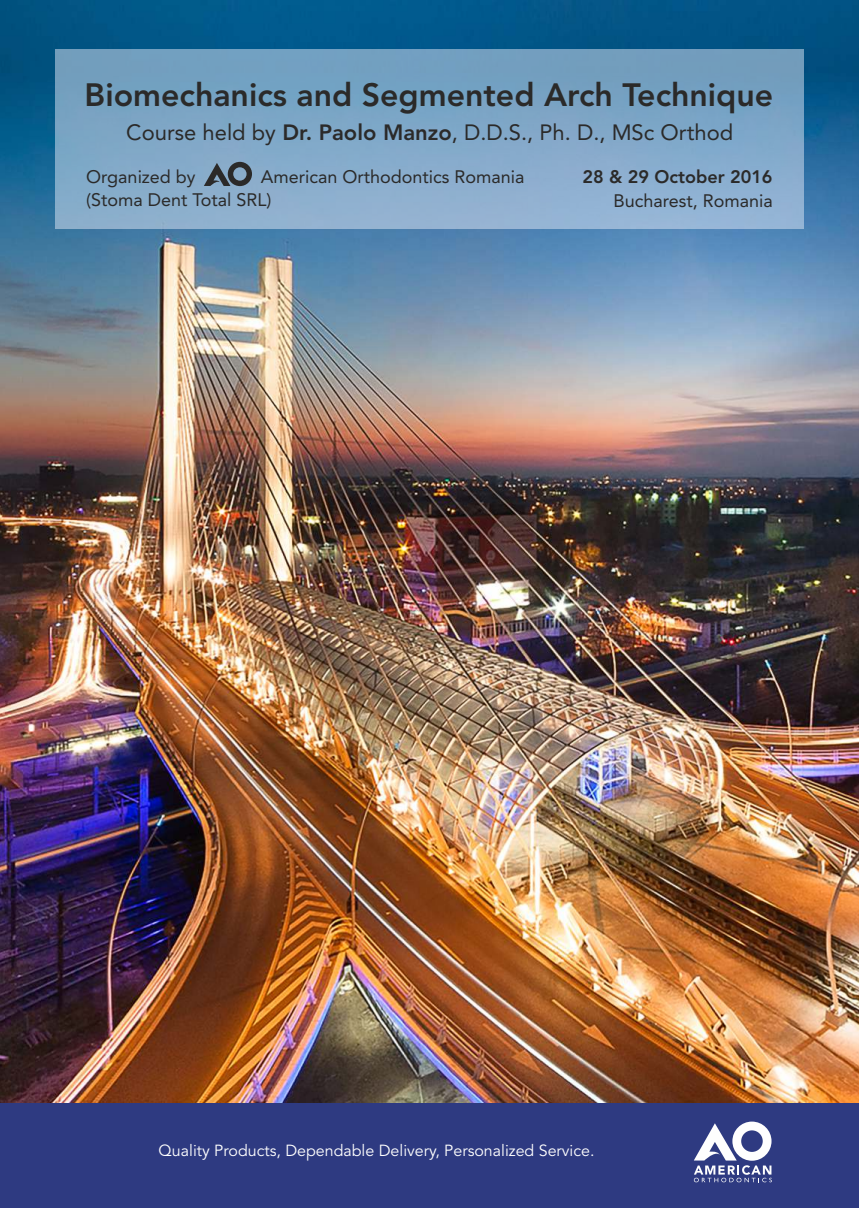
<style>
.page{position:relative;width:859px;height:1208px;background:#fff}
.page>*{position:absolute;margin:0;border:0;box-sizing:border-box;transform-origin:0 0}
.t1{font:800 32.1px "Avenir LT Std";color:#2b2a29}
.t2{font:22px "Avenir LT Std";color:#2b2a29}
.t3{font:18px/23.1px "Avenir LT Std";color:#2b2a29}
.t4{font:800 18px "Avenir LT Std";color:#2b2a29}
.t5{font:16px "Avenir LT";color:#fefefe}
.s1{font-weight:800}
</style>
<div class="page">
<img style="left:0;top:72px;width:859px;height:1031px">
<img style="left:0;top:0;width:859px;height:72px">
<div style="left:55px;top:49px;width:749px;height:180px;background:linear-gradient(to bottom,#6d9cbd,#94b4d3)"></div>
<svg style="left:204px;top:162px;width:48px;height:24px"></svg>
<div style="left:0;top:1103px;width:859px;height:105px;background:#2e3a81"></div>
<svg style="left:694px;top:1121px;width:78px;height:61px"></svg>
<h1 class="t1" style="left:85px;top:82px;width:690px">Biomechanics and Segmented Arch Technique</h1>
<p class="t2" style="left:126px;top:123px;width:608px">Course held by <span class="s1">Dr. Paolo Manzo</span>, D.D.S., Ph. D., MSc Orthod</p>
<p class="t4" style="left:582px;top:169px;width:192px">28 &amp; 29 October 2016</p>
<p class="t3" style="left:613px;top:190px;width:161px">Bucharest, Romania</p>
<p class="t3" style="left:86px;top:167px;width:111px">Organized by</p>
<p class="t3" style="left:86px;top:167px;width:440px;text-indent:175px">American Orthodontics Romania (Stoma Dent Total SRL)</p>
<p class="t5" style="left:159px;top:1143px;width:437px">Quality Products, Dependable Delivery, Personalized Service.</p>
</div>
